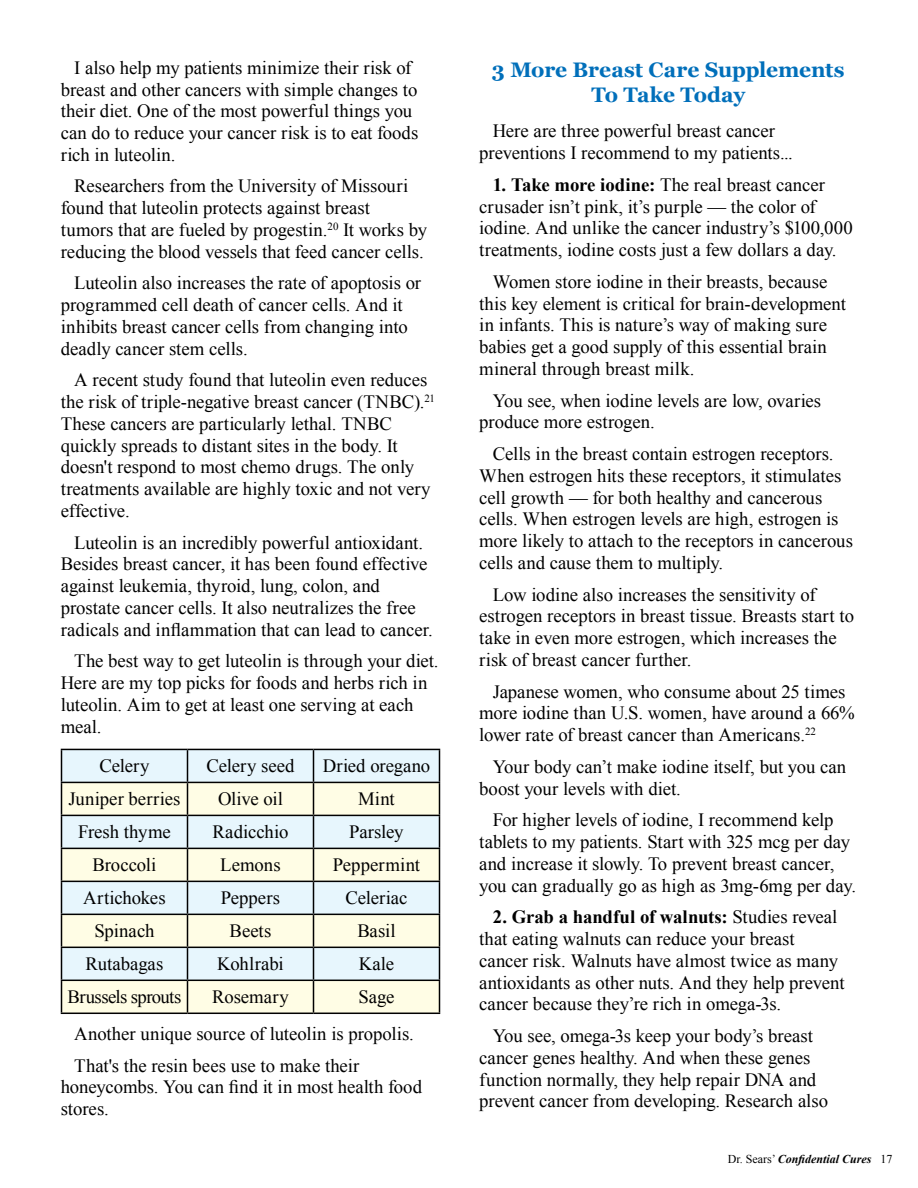
<style>
.page{position:relative;width:918px;height:1188px;background:#fff}
.page>*{position:absolute;margin:0;border:0;box-sizing:border-box;transform-origin:0 0}
.t1{font:700 21px/25.5px "Georgia";letter-spacing:-.01em;color:#006fba;text-align:center}
.t2{font:18.75px/21.8px "Times New Roman";color:#000}
.t3{font:18.75px "Times New Roman";letter-spacing:-.035em;color:#000}
.t4{font:18.75px "Times New Roman";letter-spacing:-.02em;color:#000}
.t5{font:italic 700 12px "Times New Roman";color:#000}
.s1{font-weight:700}
.s2{font-weight:400;font-style:normal}
</style>
<div class="page">
<svg style="left:62px;top:750px;width:377px;height:32px;background:#e2f1f7"></svg>
<svg style="left:62px;top:783px;width:377px;height:230px;background:#eff4ea"></svg>
<hr style="left:61px;top:749px;width:127px;height:1px;background:#000">
<hr style="left:61px;top:750px;width:1px;height:32px;background:#000">
<hr style="left:188px;top:749px;width:126px;height:1px;background:#000">
<hr style="left:187px;top:750px;width:1px;height:32px;background:#000">
<hr style="left:314px;top:749px;width:126px;height:1px;background:#000">
<hr style="left:313px;top:750px;width:1px;height:32px;background:#000">
<hr style="left:439px;top:750px;width:1px;height:32px;background:#000">
<hr style="left:61px;top:782px;width:127px;height:1px;background:#000">
<hr style="left:61px;top:783px;width:1px;height:32px;background:#000">
<hr style="left:188px;top:782px;width:126px;height:1px;background:#000">
<hr style="left:187px;top:783px;width:1px;height:32px;background:#000">
<hr style="left:314px;top:782px;width:126px;height:1px;background:#000">
<hr style="left:313px;top:783px;width:1px;height:32px;background:#000">
<hr style="left:439px;top:783px;width:1px;height:32px;background:#000">
<hr style="left:61px;top:815px;width:127px;height:1px;background:#000">
<hr style="left:61px;top:816px;width:1px;height:32px;background:#000">
<hr style="left:188px;top:815px;width:126px;height:1px;background:#000">
<hr style="left:187px;top:816px;width:1px;height:32px;background:#000">
<hr style="left:314px;top:815px;width:126px;height:1px;background:#000">
<hr style="left:313px;top:816px;width:1px;height:32px;background:#000">
<hr style="left:439px;top:816px;width:1px;height:32px;background:#000">
<hr style="left:61px;top:848px;width:127px;height:1px;background:#000">
<hr style="left:61px;top:849px;width:1px;height:32px;background:#000">
<hr style="left:188px;top:848px;width:126px;height:1px;background:#000">
<hr style="left:187px;top:849px;width:1px;height:32px;background:#000">
<hr style="left:314px;top:848px;width:126px;height:1px;background:#000">
<hr style="left:313px;top:849px;width:1px;height:32px;background:#000">
<hr style="left:439px;top:849px;width:1px;height:32px;background:#000">
<hr style="left:61px;top:881px;width:127px;height:1px;background:#000">
<hr style="left:61px;top:882px;width:1px;height:32px;background:#000">
<hr style="left:188px;top:881px;width:126px;height:1px;background:#000">
<hr style="left:187px;top:882px;width:1px;height:32px;background:#000">
<hr style="left:314px;top:881px;width:126px;height:1px;background:#000">
<hr style="left:313px;top:882px;width:1px;height:32px;background:#000">
<hr style="left:439px;top:882px;width:1px;height:32px;background:#000">
<hr style="left:61px;top:914px;width:127px;height:1px;background:#000">
<hr style="left:61px;top:915px;width:1px;height:32px;background:#000">
<hr style="left:188px;top:914px;width:126px;height:1px;background:#000">
<hr style="left:187px;top:915px;width:1px;height:32px;background:#000">
<hr style="left:314px;top:914px;width:126px;height:1px;background:#000">
<hr style="left:313px;top:915px;width:1px;height:32px;background:#000">
<hr style="left:439px;top:915px;width:1px;height:32px;background:#000">
<hr style="left:61px;top:947px;width:127px;height:1px;background:#000">
<hr style="left:61px;top:948px;width:1px;height:32px;background:#000">
<hr style="left:188px;top:947px;width:126px;height:1px;background:#000">
<hr style="left:187px;top:948px;width:1px;height:32px;background:#000">
<hr style="left:314px;top:947px;width:126px;height:1px;background:#000">
<hr style="left:313px;top:948px;width:1px;height:32px;background:#000">
<hr style="left:439px;top:948px;width:1px;height:32px;background:#000">
<hr style="left:61px;top:980px;width:127px;height:1px;background:#000">
<hr style="left:61px;top:981px;width:1px;height:32px;background:#000">
<hr style="left:188px;top:980px;width:126px;height:1px;background:#000">
<hr style="left:187px;top:981px;width:1px;height:32px;background:#000">
<hr style="left:314px;top:980px;width:126px;height:1px;background:#000">
<hr style="left:313px;top:981px;width:1px;height:32px;background:#000">
<hr style="left:439px;top:981px;width:1px;height:32px;background:#000">
<hr style="left:61px;top:1013px;width:127px;height:1px;background:#000">
<hr style="left:188px;top:1013px;width:126px;height:1px;background:#000">
<hr style="left:314px;top:1013px;width:126px;height:1px;background:#000">
<p class="t2" style="left:61px;top:56px;width:359px;text-indent:14px">I also help my patients minimize their risk of breast and other cancers with simple changes to their diet. One of the most powerful things you can do to reduce your cancer risk is to eat foods rich in luteolin.</p>
<p class="t2" style="left:61px;top:175px;width:368px;text-indent:14px">Researchers from the University of Missouri found that luteolin protects against breast tumors that are fueled by progestin.<sup>20</sup> It works by reducing the blood vessels that feed cancer cells.</p>
<p class="t2" style="left:61px;top:272px;width:362px;text-indent:14px">Luteolin also increases the rate of apoptosis or programmed cell death of cancer cells. And it inhibits breast cancer cells from changing into deadly cancer stem cells.</p>
<p class="t2" style="left:61px;top:369px;width:376px;text-indent:14px">A recent study found that luteolin even reduces the risk of triple-negative breast cancer (TNBC).<sup>21<br></sup>These cancers are particularly lethal. TNBC quickly spreads to distant sites in the body. It doesn't respond to most chemo drugs. The only treatments available are highly toxic and not very effective.</p>
<p class="t2" style="left:61px;top:531px;width:374px;text-indent:13px">Luteolin is an incredibly powerful antioxidant.<br>Besides breast cancer, it has been found effective against leukemia, thyroid, lung, colon, and prostate cancer cells. It also neutralizes the free radicals and inflammation that can lead to cancer.</p>
<p class="t2" style="left:61px;top:650px;width:379px;text-indent:13px">The best way to get luteolin is through your diet.<br>Here are my top picks for foods and herbs rich in luteolin. Aim to get at least one serving at each meal.</p>
<p class="t2" style="left:99px;top:755px;width:52px">Celery</p>
<p class="t2" style="left:206px;top:755px;width:90px">Celery seed</p>
<p class="t2" style="left:323px;top:755px;width:109px">Dried oregano</p>
<p class="t2" style="left:68px;top:788px;width:114px">Juniper berries</p>
<p class="t4" style="left:218px;top:787px;width:66px">Olive oil</p>
<p class="t2" style="left:358px;top:788px;width:38px">Mint</p>
<p class="t2" style="left:78px;top:821px;width:94px">Fresh thyme</p>
<p class="t2" style="left:213px;top:821px;width:77px">Radicchio</p>
<p class="t2" style="left:349px;top:821px;width:56px">Parsley</p>
<p class="t2" style="left:93px;top:854px;width:65px">Broccoli</p>
<p class="t2" style="left:220px;top:854px;width:62px">Lemons</p>
<p class="t2" style="left:333px;top:854px;width:89px">Peppermint</p>
<p class="t2" style="left:83px;top:887px;width:84px">Artichokes</p>
<p class="t2" style="left:221px;top:887px;width:61px">Peppers</p>
<p class="t2" style="left:345px;top:887px;width:64px">Celeriac</p>
<p class="t2" style="left:94px;top:920px;width:62px">Spinach</p>
<p class="t2" style="left:230px;top:920px;width:43px">Beets</p>
<p class="t2" style="left:357px;top:920px;width:40px">Basil</p>
<p class="t2" style="left:86px;top:953px;width:79px">Rutabagas</p>
<p class="t2" style="left:217px;top:953px;width:68px">Kohlrabi</p>
<p class="t2" style="left:359px;top:953px;width:37px">Kale</p>
<p class="t3" style="left:68px;top:984px;width:115px">Brussels sprouts</p>
<p class="t2" style="left:212px;top:986px;width:78px">Rosemary</p>
<p class="t2" style="left:74px;top:979px;width:341px;line-height:36.5px;text-indent:284px">Sage<br>Another unique source of luteolin is propolis.</p>
<p class="t2" style="left:61px;top:1054px;width:363px;text-indent:14px">That's the resin bees use to make their honeycombs. You can find it in most health food stores.</p>
<p class="t1" style="left:492px;top:56px;width:354px">3 More Breast Care Supplements<br>To Take Today</p>
<p class="t2" style="left:479px;top:120px;width:315px;text-align:center">Here are three powerful breast cancer preventions I recommend to my patients...</p>
<p class="t2" style="left:479px;top:173px;width:375px;text-indent:14px"><span class="s1">1. Take more iodine:</span> The real breast cancer crusader isn’t pink, it’s purple — the color of iodine. And unlike the cancer industry’s $100,000 treatments, iodine costs just a few dollars a day.</p>
<p class="t2" style="left:479px;top:270px;width:368px;text-indent:14px">Women store iodine in their breasts, because this key element is critical for brain-development in infants. This is nature’s way of making sure babies get a good supply of this essential brain mineral through breast milk.</p>
<p class="t2" style="left:479px;top:389px;width:344px;text-indent:14px">You see, when iodine levels are low, ovaries produce more estrogen.</p>
<p class="t2" style="left:479px;top:443px;width:375px;text-indent:14px">Cells in the breast contain estrogen receptors.<br>When estrogen hits these receptors, it stimulates cell growth — for both healthy and cancerous cells. When estrogen levels are high, estrogen is more likely to attach to the receptors in cancerous cells and cause them to multiply.</p>
<p class="t2" style="left:479px;top:583px;width:376px;text-indent:14px">Low iodine also increases the sensitivity of estrogen receptors in breast tissue. Breasts start to take in even more estrogen, which increases the risk of breast cancer further.</p>
<p class="t2" style="left:479px;top:680px;width:377px;text-indent:14px">Japanese women, who consume about 25 times more iodine than U.S. women, have around a 66% lower rate of breast cancer than Americans.<sup>22</sup></p>
<p class="t2" style="left:479px;top:755px;width:369px;text-indent:14px">Your body can’t make iodine itself, but you can boost your levels with diet.</p>
<p class="t2" style="left:479px;top:809px;width:378px;text-indent:14px">For higher levels of iodine, I recommend kelp tablets to my patients. Start with 325 mcg per day and increase it slowly. To prevent breast cancer, you can gradually go as high as 3mg-6mg per day.</p>
<p class="t2" style="left:479px;top:906px;width:367px;text-indent:14px"><span class="s1">2. Grab a handful of walnuts:</span> Studies reveal that eating walnuts can reduce your breast cancer risk. Walnuts have almost twice as many antioxidants as other nuts. And they help prevent cancer because they’re rich in omega-3s.</p>
<p class="t2" style="left:479px;top:1025px;width:350px;text-indent:14px">You see, omega-3s keep your body’s breast cancer genes healthy. And when these genes function normally, they help repair DNA and prevent cancer from developing. Research also</p>
<p class="t5" style="left:728px;top:1150px;width:166px"><span class="s2">Dr. Sears’</span> Confidential Cures <span class="s2">17</span></p>
</div>
